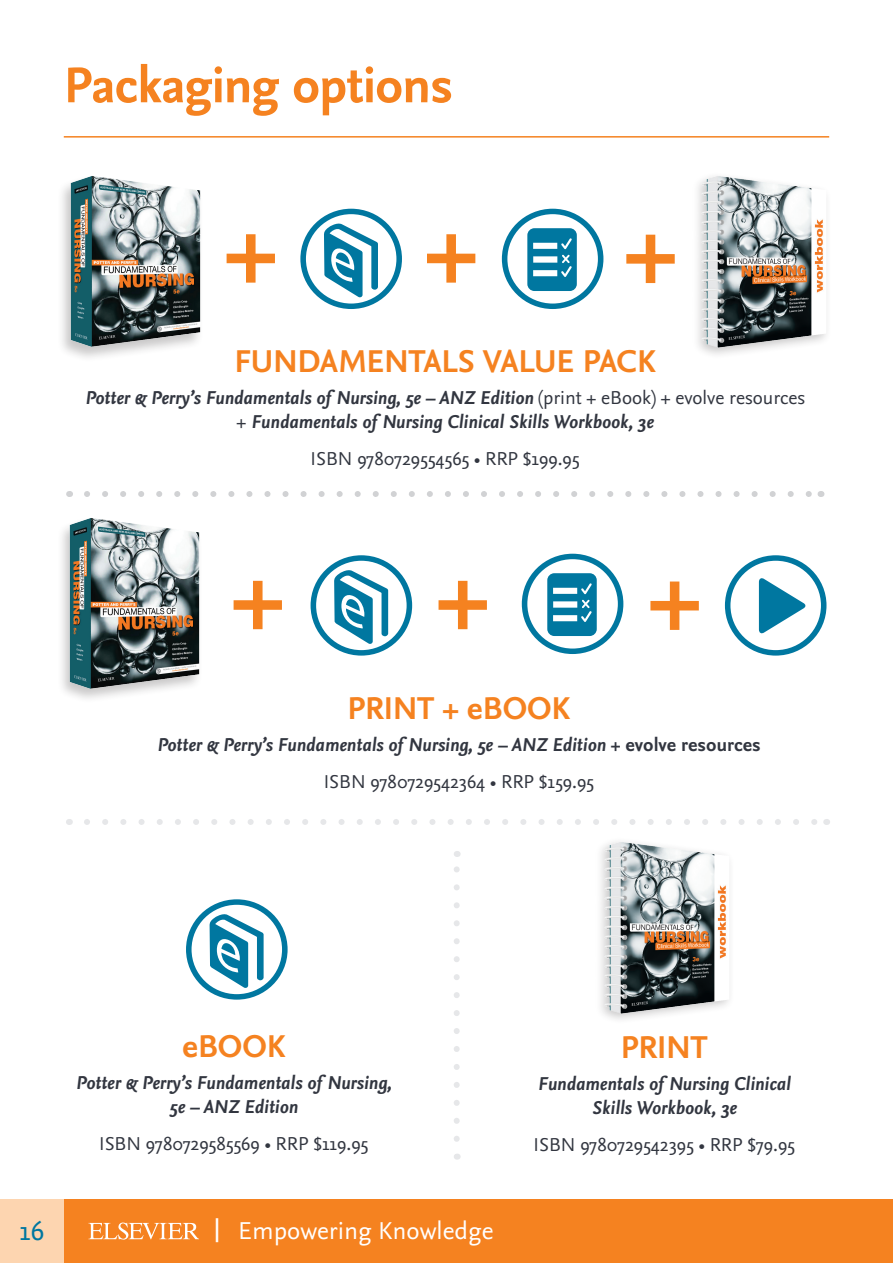
<style>
.page{position:relative;width:893px;height:1263px;background:#fff}
.page>*{position:absolute;margin:0;border:0;box-sizing:border-box;transform-origin:0 0}
.t1{font:700 52.5px "Nexus Sans OT";letter-spacing:-.015em;color:#f58220}
.t2{font:700 33px "Nexus Sans OT";letter-spacing:-.01em;color:#f58220}
.t3{font:28.5px "Nexus Sans OT";color:#0077a0}
.t4{font:25.5px "Nexus Sans OT";color:#fff}
.t5{font:italic 700 19.5px/24px "Nexus Sans OT";color:#323640;text-align:center}
.t6{font:19.5px "Nexus Sans OT";color:#323640}
.s1{font-weight:400;font-style:normal}
.s2{font-style:normal}
.s3{font-weight:700;font-size:24px}
</style>
<div class="page">
<div style="left:64px;top:1199px;width:829px;height:64px;background:#f58220"></div>
<svg style="left:88px;top:1222px;width:111px;height:17px"></svg>
<div style="left:0;top:1199px;width:64px;height:64px;background:#fdd5b0"></div>
<div style="left:300px;top:209px;width:102px;height:100px;border:6px solid #0077a0;border-radius:50%"></div>
<svg style="left:324px;top:222px;width:54px;height:75px"></svg>
<svg style="left:227px;top:234px;width:48px;height:49px"></svg>
<div style="left:502px;top:209px;width:101px;height:100px;border:6px solid #0077a0;border-radius:50%"></div>
<svg style="left:527px;top:228px;width:50px;height:63px;background:#3392b3"></svg>
<svg style="left:427px;top:234px;width:48px;height:49px"></svg>
<svg style="left:626px;top:235px;width:49px;height:48px"></svg>
<div style="left:311px;top:555px;width:101px;height:101px;border:6px solid #0077a0;border-radius:50%"></div>
<svg style="left:334px;top:568px;width:54px;height:76px"></svg>
<svg style="left:234px;top:581px;width:48px;height:48px"></svg>
<div style="left:186px;top:899px;width:102px;height:101px;border:6px solid #0077a0;border-radius:50%"></div>
<svg style="left:209px;top:912px;width:55px;height:76px"></svg>
<svg style="left:87px;top:491px;width:725px;height:6px"></svg>
<svg style="left:87px;top:819px;width:730px;height:6px"></svg>
<div style="left:57px;top:175px;width:147px;height:187px;background:#231f20;opacity:.25"></div>
<img style="left:60px;top:175px;width:144px;height:178px">
<img style="left:698px;top:176px;width:128px;height:177px">
<div style="left:57px;top:517px;width:146px;height:187px;background:#231f20;opacity:.25"></div>
<img style="left:60px;top:517px;width:143px;height:177px">
<img style="left:601px;top:841px;width:128px;height:177px">
<hr style="left:64px;top:136px;width:765px;height:2px;background:#f58220">
<svg style="left:454px;top:866px;width:6px;height:273px"></svg>
<div style="left:522px;top:554px;width:101px;height:100px;border:6px solid #0077a0;border-radius:50%"></div>
<svg style="left:547px;top:573px;width:50px;height:63px;background:#3392b3"></svg>
<svg style="left:439px;top:581px;width:48px;height:48px"></svg>
<div style="left:725px;top:555px;width:101px;height:101px;border:6px solid #0077a0;border-radius:50%"></div>
<svg style="left:759px;top:578px;width:46px;height:56px"></svg>
<svg style="left:650px;top:581px;width:49px;height:49px"></svg>
<h1 class="t1" style="left:64px;top:55px;width:391px">Packaging options</h1>
<h2 class="t2" style="left:235px;top:342px;width:422px">FUNDAMENTALS VALUE PACK</h2>
<p class="t5" style="left:85px;top:387px;width:722px">Potter &amp; Perry’s Fundamentals of Nursing, 5e – ANZ Edition <span class="s1">(print + eBook) + evolve resources +</span> Fundamentals of Nursing Clinical Skills Workbook, 3e</p>
<p class="t6" style="left:311px;top:448px;width:270px">ISBN 9780729554565 • RRP $199.95</p>
<h2 class="t2" style="left:348px;top:689px;width:224px">PRINT + eBOOK</h2>
<p class="t5" style="left:157px;top:727px;width:605px;line-height:36.8px">Potter &amp; Perry’s Fundamentals of Nursing, 5e – ANZ Edition <span class="s2">+ evolve resources<br></span><span class="s1">ISBN 9780729542364 • RRP $159.95</span></p>
<h2 class="t2" style="left:182px;top:1027px;width:105px">eBOOK</h2>
<p class="t5" style="left:76px;top:1072px;width:317px">Potter &amp; Perry’s Fundamentals of Nursing,<br>5e – ANZ Edition</p>
<p class="t6" style="left:99px;top:1132px;width:271px">ISBN 9780729585569 • RRP $119.95</p>
<h3 class="t3" style="left:20px;top:1214px;width:26px">16</h3>
<h3 class="t4" style="left:214px;top:1216px;width:281px"><span class="s3">|</span> Empowering Knowledge</h3>
<h2 class="t2" style="left:621px;top:1028px;width:88px">PRINT</h2>
<p class="t5" style="left:538px;top:1073px;width:254px">Fundamentals of Nursing Clinical<br>Skills Workbook, 3e</p>
<p class="t6" style="left:534px;top:1133px;width:263px">ISBN 9780729542395 • RRP $79.95</p>
</div>
